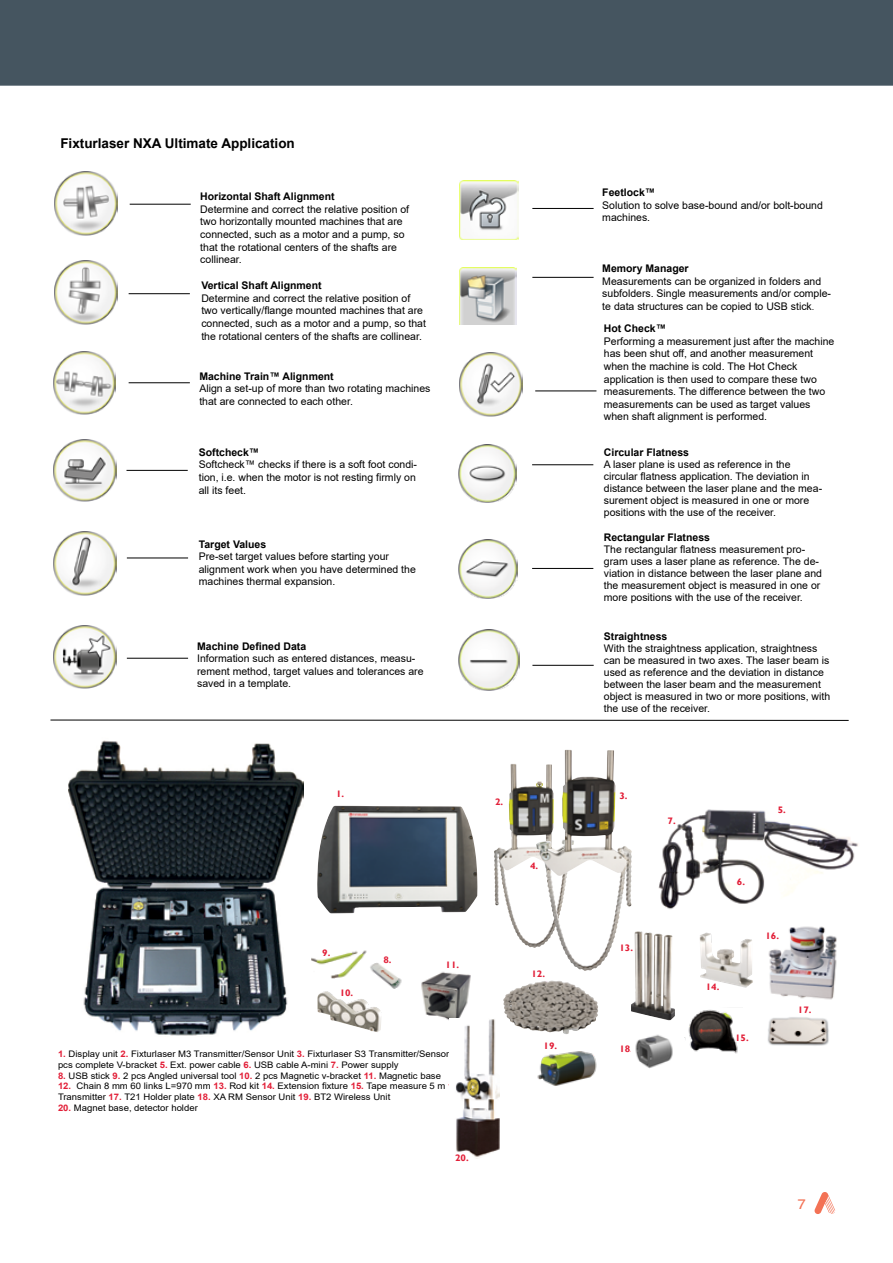
<style>
.page{position:relative;width:893px;height:1263px;background:#fff}
.page>*{position:absolute;margin:0;border:0;box-sizing:border-box;transform-origin:0 0}
.t1{font:700 13.5px "Arial";color:#000}
.t2{font:13.5px "Sharp Grotesk Book 20";color:#f37255}
.t3{font:10.5px/12.6px "Arial";color:#000}
.t4{font:700 10.5px "Arial";color:#000}
.t5{font:700 9.45px "Gill Sans";color:#e21f38;scale:1.06 1}
.t6{font:9px/10.8px "Arial";color:#000;scale:1.06 1}
.s1{font-weight:700;color:#e21f38}
.s2{font-size:9px}
</style>
<div class="page">
<svg style="left:814px;top:1192px;width:21px;height:22px"></svg>
<div style="left:0;top:0;width:893px;height:86px;background:#455560"></div>
<hr style="left:130px;top:204px;width:61px;height:1px;background:#000">
<hr style="left:129px;top:293px;width:61px;height:1px;background:#000">
<hr style="left:129px;top:382px;width:61px;height:1px;background:#000">
<hr style="left:126px;top:470px;width:62px;height:1px;background:#000">
<hr style="left:535px;top:391px;width:61px;height:1px;background:#000">
<img style="left:54px;top:172px;width:64px;height:63px">
<img style="left:54px;top:261px;width:64px;height:64px">
<img style="left:54px;top:439px;width:62px;height:62px">
<img style="left:53px;top:532px;width:64px;height:63px">
<img style="left:459px;top:353px;width:63px;height:63px">
<img style="left:53px;top:352px;width:63px;height:63px">
<img style="left:53px;top:625px;width:63px;height:63px">
<img style="left:459px;top:180px;width:59px;height:59px">
<img style="left:459px;top:268px;width:58px;height:57px">
<hr style="left:532px;top:208px;width:62px;height:1px;background:#000">
<hr style="left:532px;top:277px;width:62px;height:1px;background:#000">
<hr style="left:127px;top:658px;width:61px;height:1px;background:#000">
<hr style="left:127px;top:558px;width:61px;height:1px;background:#000">
<img style="left:458px;top:444px;width:59px;height:58px">
<img style="left:458px;top:540px;width:59px;height:58px">
<img style="left:458px;top:630px;width:61px;height:60px">
<hr style="left:532px;top:464px;width:61px;height:1px;background:#000">
<hr style="left:532px;top:568px;width:61px;height:1px;background:#000">
<hr style="left:532px;top:665px;width:62px;height:1px;background:#000">
<img style="left:494px;top:764px;width:19px;height:142px">
<img style="left:68px;top:740px;width:236px;height:296px">
<img style="left:421px;top:971px;width:50px;height:49px">
<img style="left:536px;top:750px;width:79px;height:221px">
<img style="left:631px;top:931px;width:44px;height:89px">
<img style="left:658px;top:809px;width:201px;height:101px">
<img style="left:370px;top:963px;width:32px;height:26px">
<img style="left:311px;top:950px;width:56px;height:29px">
<img style="left:317px;top:991px;width:20px;height:24px">
<img style="left:330px;top:999px;width:51px;height:33px">
<img style="left:699px;top:933px;width:54px;height:55px">
<img style="left:684px;top:1009px;width:54px;height:45px">
<img style="left:768px;top:926px;width:69px;height:74px">
<img style="left:767px;top:1017px;width:62px;height:29px">
<img style="left:450px;top:1018px;width:49px;height:141px">
<img style="left:635px;top:1034px;width:38px;height:35px">
<img style="left:537px;top:1051px;width:60px;height:35px">
<img style="left:317px;top:806px;width:160px;height:107px">
<img style="left:503px;top:980px;width:95px;height:54px">
<hr style="left:50px;top:720px;width:799px;height:1px;background:#000">
<p class="t1" style="left:60px;top:134px;width:236px">Fixturlaser NXA Ultimate Application</p>
<p class="t4" style="left:200px;top:189px;width:136px">Horizontal Shaft Alignment</p>
<p class="t3" style="left:200px;top:203px;width:210px">Determine and correct the relative position of two horizontally mounted machines that are connected, such as a motor and a pump, so that the rotational centers of the shafts are collinear.</p>
<p class="t4" style="left:201px;top:278px;width:122px">Vertical Shaft Alignment</p>
<p class="t3" style="left:201px;top:292px;width:226px">Determine and correct the relative position of two vertically/flange mounted machines that are connected, such as a motor and a pump, so that the rotational centers of the shafts are collinear.</p>
<p class="t4" style="left:199px;top:368px;width:136px">Machine Train™ Alignment</p>
<p class="t3" style="left:199px;top:382px;width:233px">Align a set-up of more than two rotating machines that are connected to each other.</p>
<p class="t4" style="left:199px;top:445px;width:62px">Softcheck™</p>
<p class="t3" style="left:199px;top:458px;width:220px;text-align:justify">Softcheck™ checks if there is a soft foot condi&shy;tion, i.e. when the motor is not resting firmly on all its feet.</p>
<p class="t4" style="left:199px;top:536px;width:69px">Target Values</p>
<p class="t3" style="left:199px;top:550px;width:219px">Pre-set target values before starting your alignment work when you have determined the machines thermal expansion.</p>
<p class="t4" style="left:197px;top:639px;width:111px">Machine Defined Data</p>
<p class="t3" style="left:197px;top:652px;width:228px">Information such as entered distances, measu&shy;rement method, target values and tolerances are saved in a template.</p>
<p class="t5" style="left:336px;top:788px;width:9px">1.</p>
<p class="t5" style="left:495px;top:796px;width:9px">2.</p>
<p class="t5" style="left:530px;top:860px;width:9px">4.</p>
<p class="t5" style="left:322px;top:947px;width:9px">9.</p>
<p class="t5" style="left:340px;top:987px;width:14px">10.</p>
<p class="t5" style="left:383px;top:954px;width:9px">8.</p>
<p class="t5" style="left:446px;top:959px;width:14px">11.</p>
<p class="t6" style="left:58px;top:1048px;width:407px"><span class="s1">1.</span> Display unit <span class="s1">2.</span> Fixturlaser M3 Transmitter/Sensor Unit <span class="s1">3.</span> Fixturlaser S3 Transmitter/Sensor Unit <span class="s1">4.</span> 2 pcs complete V-bracket <span class="s1">5.</span> Ext. power cable <span class="s1">6.</span> USB cable A-mini <span class="s1">7.</span> Power supply</p>
<p class="t6" style="left:58px;top:1070px;width:363px"><span class="s1">8.</span> USB stick <span class="s1">9.</span> 2 pcs Angled universal tool <span class="s1">10.</span> 2 pcs Magnetic v-bracket <span class="s1">11.</span> Magnetic base</p>
<p class="t6" style="left:58px;top:1081px;width:400px"><span class="s1">12.</span> Chain 8 mm 60 links L=970 mm <span class="s1">13.</span> Rod kit <span class="s1">14.</span> Extension fixture <span class="s1">15.</span> Tape measure 5 m <span class="s1">16.</span> T21<br>Transmitter <span class="s1">17.</span> T21 Holder plate <span class="s1">18.</span> XA RM Sensor Unit <span class="s1">19.</span> BT2 Wireless Unit</p>
<p class="t6" style="left:58px;top:1102px;width:133px"><span class="s1">20.</span> Magnet base, detector holder</p>
<p class="t5" style="left:455px;top:1152px;width:14px">20.</p>
<p class="t5" style="left:531px;top:968px;width:14px">12.</p>
<p class="t5" style="left:544px;top:1040px;width:14px">19.</p>
<p class="t4" style="left:602px;top:185px;width:55px">Feetlock™</p>
<p class="t3" style="left:602px;top:198px;width:222px">Solution to solve base-bound and/or bolt-bound machines.</p>
<p class="t4" style="left:602px;top:261px;width:88px">Memory Manager</p>
<p class="t3" style="left:602px;top:275px;width:230px">Measurements can be organized in folders and subfolders. Single measurements and/or comple&shy;te data structures can be copied to USB stick<span class="s2">.</span></p>
<p class="t4" style="left:604px;top:321px;width:64px">Hot Check™</p>
<p class="t3" style="left:604px;top:335px;width:232px">Performing a measurement just after the machine has been shut off, and another measurement when the machine is cold. The Hot Check application is then used to compare these two measurements. The difference between the two measurements can be used as target values when shaft alignment is performed.</p>
<p class="t4" style="left:604px;top:445px;width:87px">Circular Flatness</p>
<p class="t3" style="left:604px;top:458px;width:220px;line-height:12px">A laser plane is used as reference in the circular flatness application. The deviation in distance between the laser plane and the mea&shy;surement object is measured in one or more positions with the use of the receiver.</p>
<p class="t4" style="left:604px;top:530px;width:108px">Rectangular Flatness</p>
<p class="t3" style="left:604px;top:543px;width:220px;line-height:12px">The rectangular flatness measurement pro&shy;gram uses a laser plane as reference. The de&shy;viation in distance between the laser plane and the measurement object is measured in one or more positions with the use of the receiver.</p>
<p class="t4" style="left:604px;top:629px;width:65px">Straightness</p>
<p class="t3" style="left:604px;top:642px;width:228px;line-height:12px">With the straightness application, straightness can be measured in two axes. The laser beam is used as reference and the deviation in distance between the laser beam and the measurement object is measured in two or more positions, with the use of the receiver.</p>
<p class="t5" style="left:619px;top:790px;width:9px">3.</p>
<p class="t5" style="left:619px;top:942px;width:14px">13.</p>
<p class="t5" style="left:619px;top:1043px;width:14px">18.</p>
<p class="t5" style="left:668px;top:815px;width:9px">7.</p>
<p class="t5" style="left:778px;top:804px;width:9px">5.</p>
<p class="t5" style="left:737px;top:876px;width:9px">6.</p>
<p class="t5" style="left:706px;top:981px;width:14px">14.</p>
<p class="t5" style="left:735px;top:1032px;width:14px">15.</p>
<p class="t5" style="left:765px;top:930px;width:14px">16.</p>
<p class="t5" style="left:798px;top:1004px;width:14px">17.</p>
<p class="t2" style="left:798px;top:1193px;width:9px">7</p>
</div>
